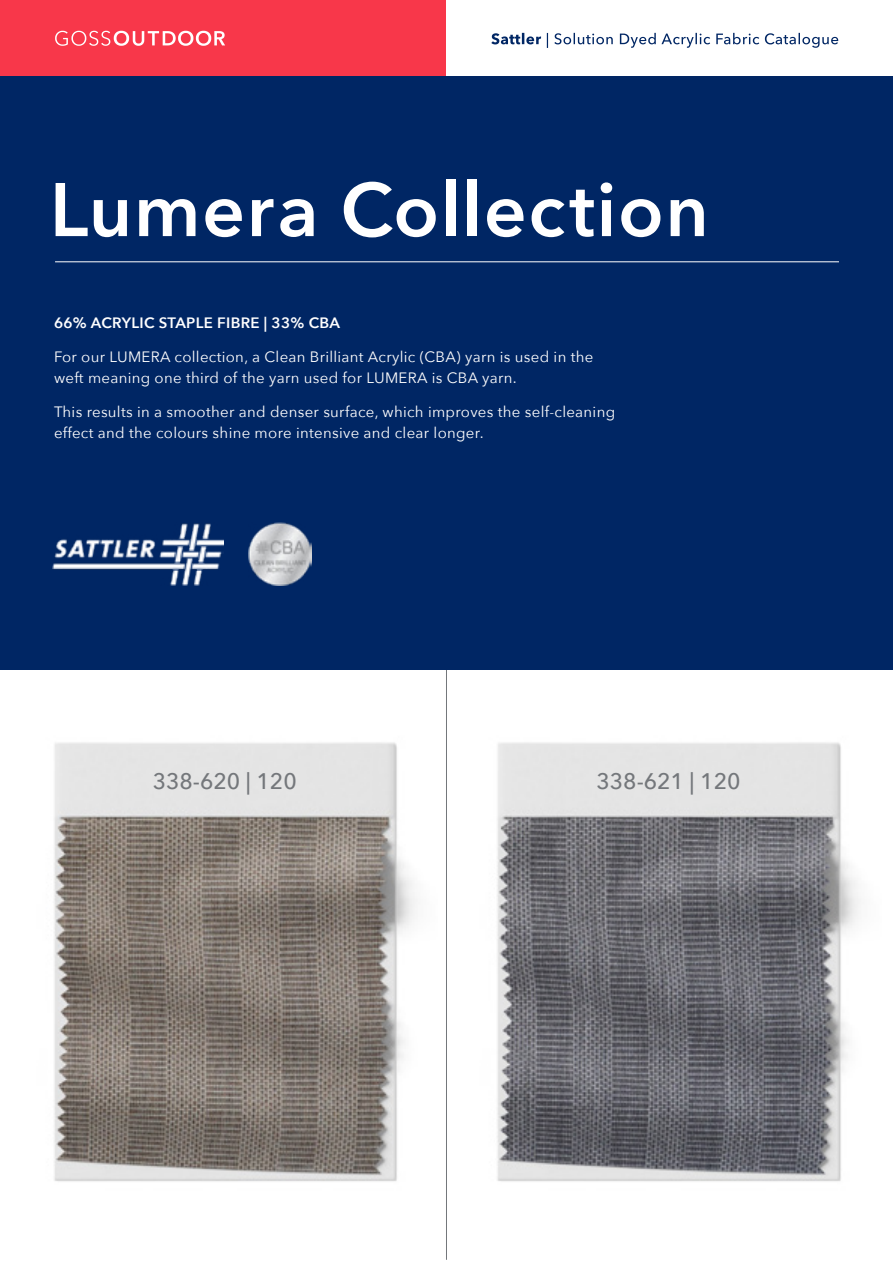
<style>
.page{position:relative;width:893px;height:1263px;background:#fff}
.page>*{position:absolute;margin:0;border:0;box-sizing:border-box;transform-origin:0 0}
.t1{font:600 75px "Avenir Next";letter-spacing:.02em;color:#fff}
.t2{font:500 22.5px "Avenir Next";color:#74777b}
.t3{font:15px/21px "Avenir Next";letter-spacing:.02em;color:#fff}
.t4{font:600 15px "Avenir Next";letter-spacing:.02em;color:#fff}
</style>
<div class="page">
<img style="left:54px;top:742px;width:363px;height:440px">
<img style="left:497px;top:742px;width:364px;height:440px">
<hr style="left:446px;top:669px;width:1px;height:591px;background:#74777b">
<div style="left:0;top:0;width:446px;height:77px;background:#f8374a"></div>
<svg style="left:55px;top:31px;width:170px;height:15px"></svg>
<svg style="left:491px;top:33px;width:347px;height:15px"></svg>
<div style="left:0;top:77px;width:893px;height:593px;background:#002664"></div>
<hr style="left:55px;top:262px;width:784px;height:1px;background:#fff">
<img style="left:53px;top:523px;width:170px;height:62px">
<img style="left:249px;top:523px;width:62px;height:62px">
<h1 class="t1" style="left:50px;top:146px;width:661px">Lumera Collection</h1>
<p class="t4" style="left:54px;top:310px;width:288px">66% ACRYLIC STAPLE FIBRE | 33% CBA</p>
<p class="t3" style="left:54px;top:345px;width:541px">For our LUMERA collection, a Clean Brilliant Acrylic (CBA) yarn is used in the weft meaning one third of the yarn used for LUMERA is CBA yarn.</p>
<p class="t3" style="left:54px;top:400px;width:563px">This results in a smoother and denser surface, which improves the self-cleaning effect and the colours shine more intensive and clear longer.</p>
<h2 class="t2" style="left:153px;top:762px;width:145px">338-620 | 120</h2>
<h2 class="t2" style="left:596px;top:762px;width:145px">338-621 | 120</h2>
</div>
